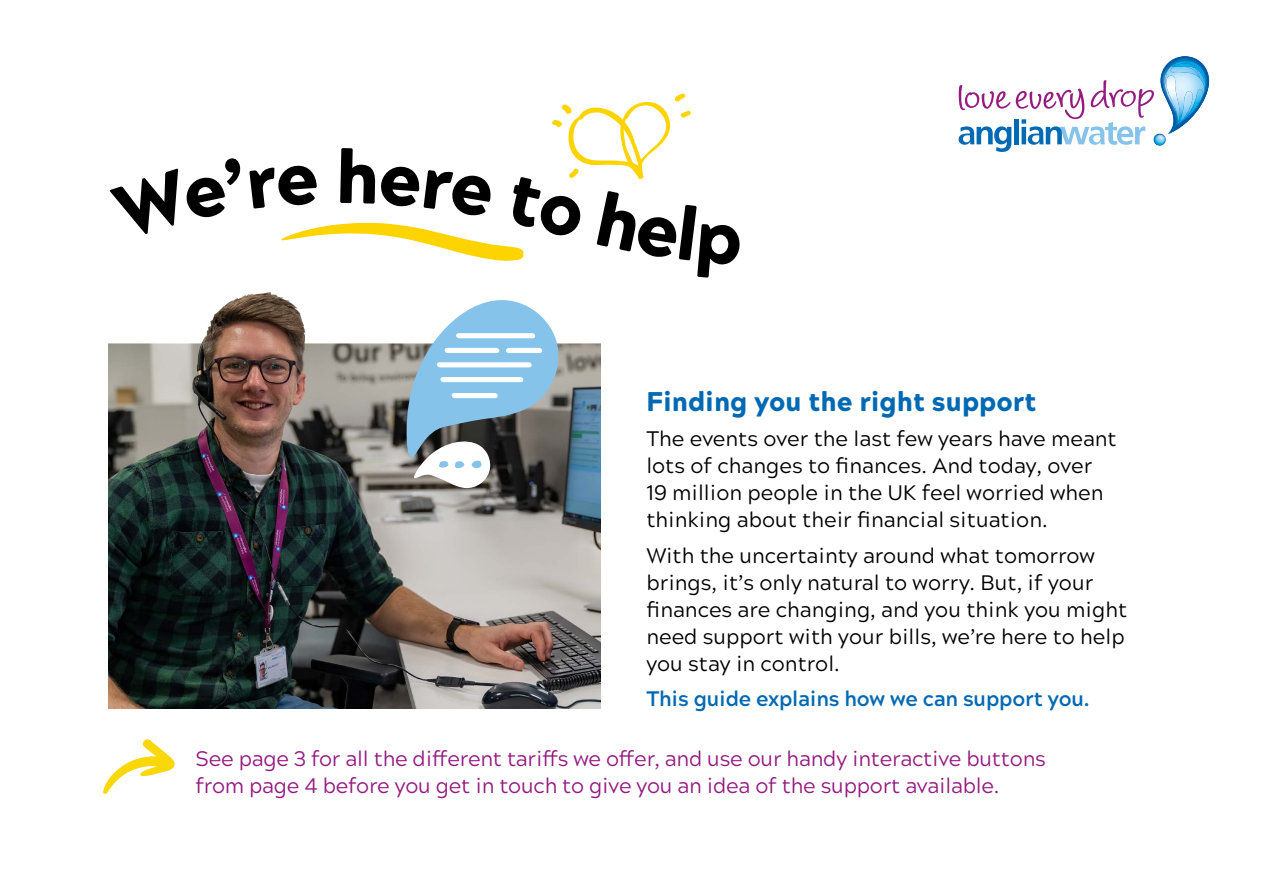
<style>
.page{position:relative;width:1263px;height:893px;background:#fff}
.page>*{position:absolute;margin:0;border:0;box-sizing:border-box;transform-origin:0 0}
.t1{font:900 27px "Acherus Grotesque";color:#0069b4}
.t2{font:21px/27px "Acherus Grotesque";color:#000}
.t3{font:21px/27px "Acherus Grotesque";letter-spacing:-.01em;color:#951b81}
.t4{font:700 21px "Acherus Grotesque";letter-spacing:-.01em;color:#0069b4}
</style>
<div class="page">
<svg style="left:958px;top:56px;width:251px;height:96px"></svg>
<img style="left:109px;top:488px;width:492px;height:220px">
<svg style="left:398px;top:494px;width:40px;height:33px"></svg>
<svg style="left:103px;top:739px;width:72px;height:55px"></svg>
<svg style="left:108px;top:94px;width:583px;height:394px"></svg>
<p class="t1" style="left:646px;top:378px;width:392px">Finding you the right support</p>
<p class="t2" style="left:646px;top:424px;width:472px">The events over the last few years have meant lots of changes to finances. And today, over 19 million people in the UK feel worried when thinking about their financial situation.</p>
<p class="t2" style="left:646px;top:541px;width:482px">With the uncertainty around what tomorrow brings, it’s only natural to worry. But, if your finances are changing, and you think you might need support with your bills, we’re here to help you stay in control.</p>
<p class="t4" style="left:646px;top:681px;width:445px">This guide explains how we can support you.</p>
<p class="t3" style="left:196px;top:744px;width:852px">See page 3 for all the different tariffs we offer, and use our handy interactive buttons from page 4 before you get in touch to give you an idea of the support available.</p>
</div>
